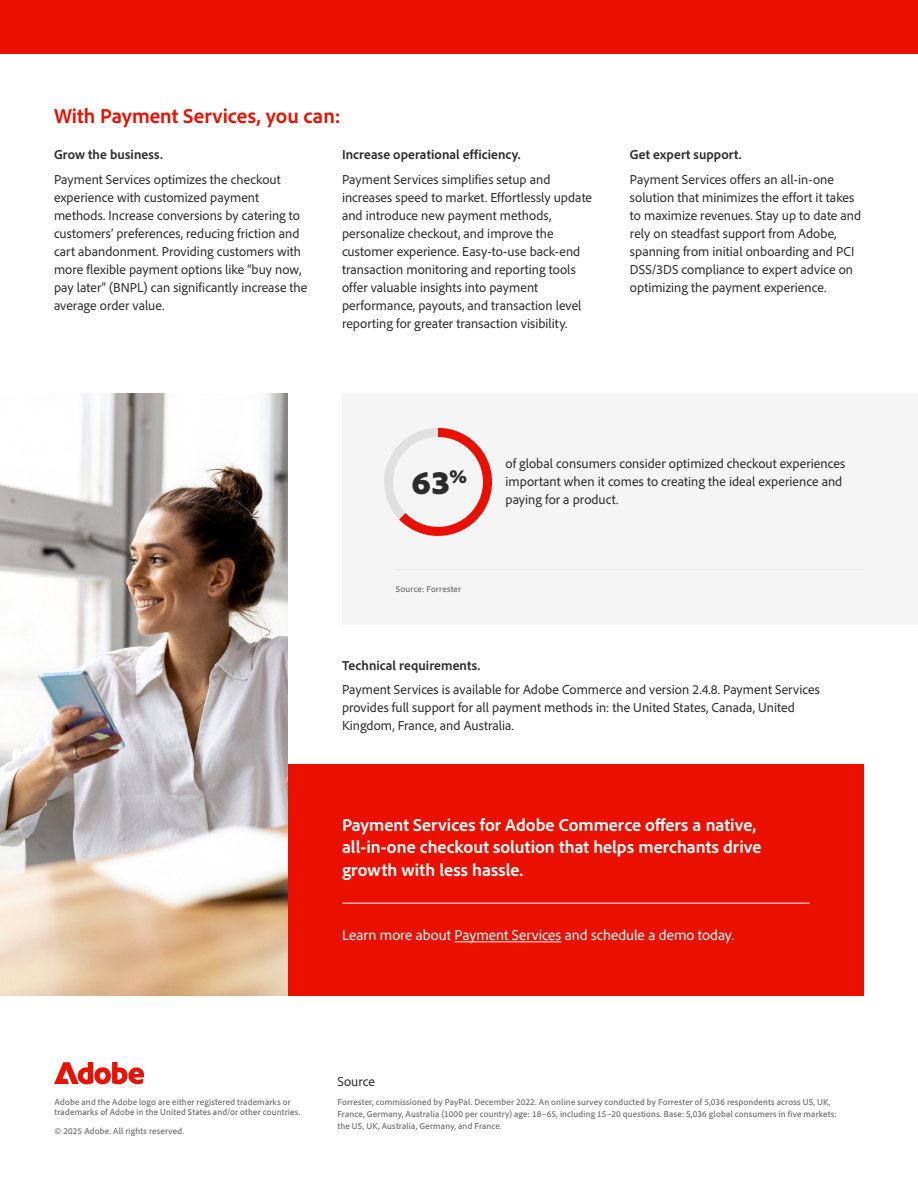
<style>
.page{position:relative;width:918px;height:1188px;background:#fff}
.page>*{position:absolute;margin:0;border:0;box-sizing:border-box;transform-origin:0 0}
.t1{font:900 34.5px "Adobe Clean";color:#2b2b2b}
.t2{font:700 21px "Adobe Clean";color:#eb0f00}
.t3{font:700 18px/22.5px "Adobe Clean";color:#fff}
.t4{font:15px "Adobe Clean";color:#fff}
.t5{font:13.5px/18px "Adobe Clean";letter-spacing:.005em;color:#2c2c2c}
.t6{font:700 13.5px "Adobe Clean";letter-spacing:.01em;color:#2c2c2c}
.t7{font:500 9px/12px "Adobe Clean";letter-spacing:.02em;color:#6e6e6e}
</style>
<div class="page">
<div style="left:342px;top:393px;width:576px;height:232px;background:#f5f5f5"></div>
<img style="left:0;top:393px;width:288px;height:602px">
<div style="left:288px;top:764px;width:576px;height:231px;background:#eb0f00"></div>
<div style="left:0;top:0;width:918px;height:54px;background:#eb0f00"></div>
<hr style="left:455px;top:941px;width:106px;height:1px;background:#fff">
<hr style="left:342px;top:903px;width:468px;height:1px;background:#fff">
<hr style="left:396px;top:569px;width:468px;height:1px;background:#b6b6b6">
<svg style="left:54px;top:1062px;width:90px;height:22px"></svg>
<svg style="left:390px;top:427px;width:102px;height:109px"></svg>
<h2 class="t2" style="left:54px;top:103px;width:288px">With Payment Services, you can:</h2>
<p class="t6" style="left:54px;top:146px;width:110px">Grow the business.</p>
<p class="t5" style="left:54px;top:170px;width:255px">Payment Services optimizes the checkout experience with customized payment methods. Increase conversions by catering to customers’ preferences, reducing friction and cart abandonment. Providing customers with more flexible payment options like “buy now, pay later” (BNPL) can significantly increase the average order value.</p>
<p class="t6" style="left:342px;top:146px;width:180px">Increase operational efficiency.</p>
<p class="t5" style="left:342px;top:170px;width:252px">Payment Services simplifies setup and increases speed to market. Effortlessly update and introduce new payment methods, personalize checkout, and improve the customer experience. Easy-to-use back-end transaction monitoring and reporting tools offer valuable insights into payment performance, payouts, and transaction level reporting for greater transaction visibility.</p>
<p class="t6" style="left:630px;top:146px;width:113px">Get expert support.</p>
<p class="t5" style="left:630px;top:170px;width:233px">Payment Services offers an all-in-one solution that minimizes the effort it takes to maximize revenues. Stay up to date and rely on steadfast support from Adobe, spanning from initial onboarding and PCI DSS/3DS compliance to expert advice on optimizing the payment experience.</p>
<h1 class="t1" style="left:412px;top:459px;width:57px">63<sup>%</sup></h1>
<p class="t7" style="left:396px;top:582px;width:67px">Source: Forrester</p>
<p class="t5" style="left:506px;top:454px;width:341px">of global consumers consider optimized checkout experiences important when it comes to creating the ideal experience and paying for a product.</p>
<p class="t6" style="left:342px;top:656px;width:140px">Technical requirements.</p>
<p class="t5" style="left:342px;top:681px;width:479px">Payment Services is available for Adobe Commerce and version 2.4.8. Payment Services provides full support for all payment methods in: the United States, Canada, United<br>Kingdom, France, and Australia.</p>
<h3 class="t3" style="left:342px;top:813px;width:421px">Payment Services for Adobe Commerce offers a native, all-in-one checkout solution that helps merchants drive growth with less hassle.</h3>
<p class="t4" style="left:342px;top:926px;width:393px">Learn more about Payment Services and schedule a demo today.</p>
<p class="t7" style="left:55px;top:1097px;width:247px;line-height:9.8px">Adobe and the Adobe logo are either registered trademarks or trademarks of Adobe in the United States and/or other countries.</p>
<p class="t7" style="left:55px;top:1125px;width:131px">© 2025 Adobe. All rights reserved.</p>
<p class="t5" style="left:338px;top:1072px;width:39px">Source</p>
<p class="t7" style="left:338px;top:1095px;width:501px">Forrester, commissioned by PayPal. December 2022. An online survey conducted by Forrester of 5,036 respondents across US, UK,<br>France, Germany, Australia (1000 per country) age: 18–65, including 15–20 questions. Base: 5,036 global consumers in five markets: the US, UK, Australia, Germany, and France.</p>
</div>
